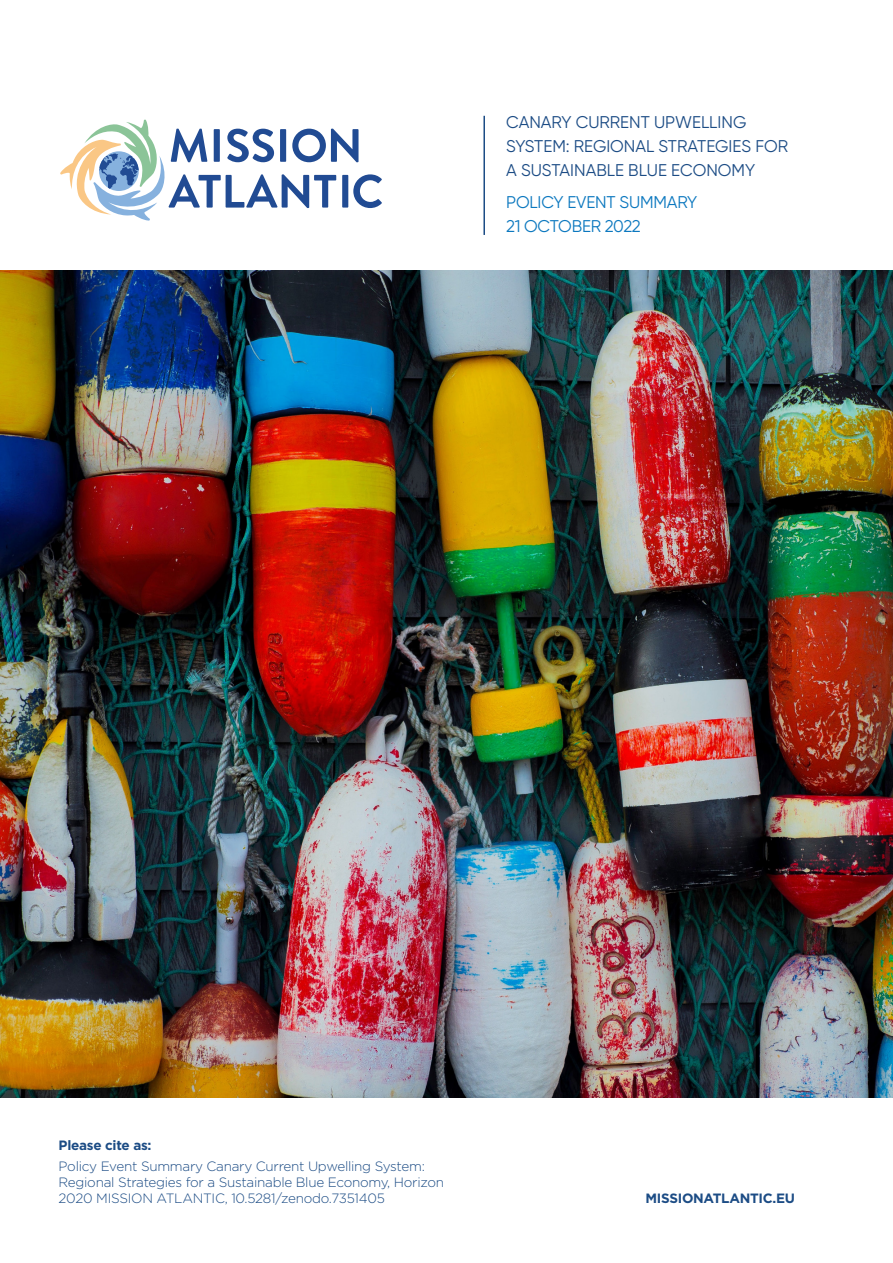
<style>
.page{position:relative;width:893px;height:1263px;background:#fff}
.page>*{position:absolute;margin:0;border:0;box-sizing:border-box;transform-origin:0 0}
.t1{font:16.95px/24px "Gilroy";color:#1c4c85}
.t2{font:16.95px "Gilroy";letter-spacing:-.01em;color:#0c78bf}
.t3{font:300 13.5px/16.2px "Gotham";letter-spacing:-.02em;color:#1c4c85}
.t4{font:700 13.5px "Gotham";letter-spacing:-.02em;color:#1c4c85}
</style>
<div class="page">
<img style="left:0;top:271px;width:893px;height:826px">
<hr style="left:483px;top:116px;width:2px;height:119px;background:#1c4c85">
<svg style="left:60px;top:119px;width:322px;height:102px"></svg>
<p class="t1" style="left:506px;top:110px;width:283px">CANARY CURRENT UPWELLING<br>SYSTEM: REGIONAL STRATEGIES FOR<br>A SUSTAINABLE BLUE ECONOMY</p>
<p class="t2" style="left:506px;top:192px;width:192px">POLICY EVENT SUMMARY</p>
<p class="t2" style="left:506px;top:216px;width:136px">21 OCTOBER 2022</p>
<p class="t4" style="left:59px;top:1136px;width:94px">Please cite as:</p>
<p class="t3" style="left:59px;top:1157px;width:387px">Policy Event Summary Canary Current Upwelling System:<br>Regional Strategies for a Sustainable Blue Economy, Horizon<br>2020 MISSION ATLANTIC, 10.5281/zenodo.7351405</p>
<p class="t4" style="left:645px;top:1189px;width:151px">MISSIONATLANTIC.EU</p>
</div>
